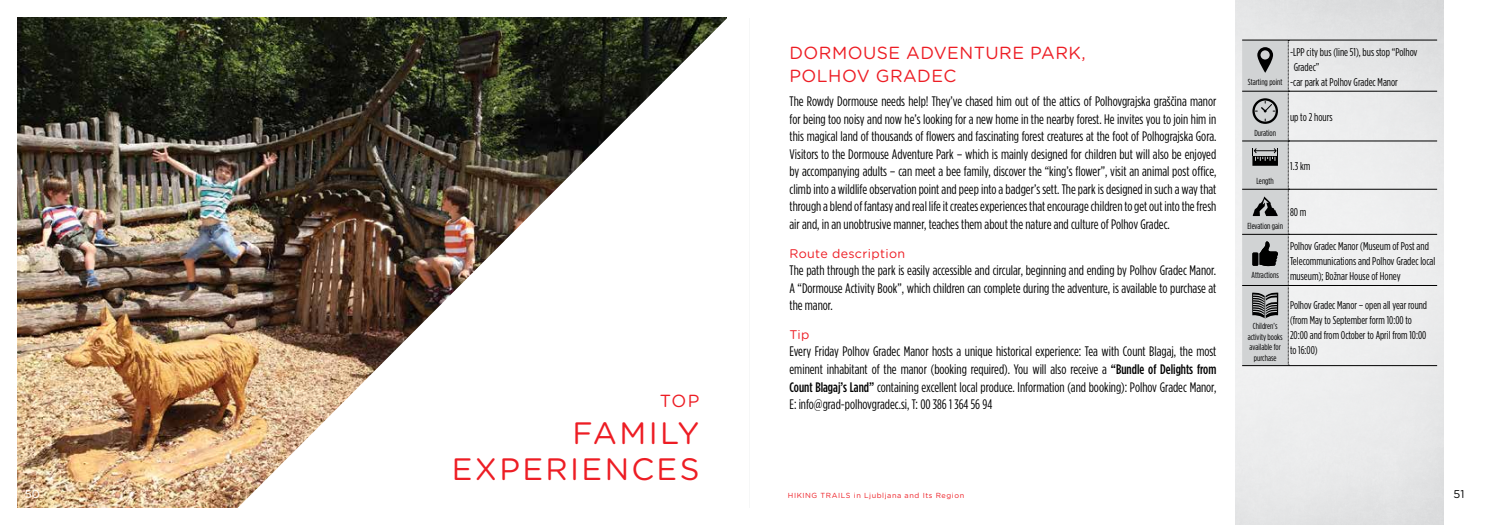
<style>
.page{position:relative;width:1489px;height:525px;background:#fff}
.page>*{position:absolute;margin:0;border:0;box-sizing:border-box;transform-origin:0 0}
.t1{font:30.88px/36.2px "Gotham Rounded";letter-spacing:.075em;color:#ed1d24;text-align:right}
.t2{font:17.5px/22.5px "Gotham Rounded";letter-spacing:.025em;color:#ed1d24}
.t3{font:13.75px/17.5px "Gotham Condensed";color:#000;text-align:justify}
.t4{font:12.5px "Gotham Rounded";letter-spacing:.025em;color:#ed1d24}
.t5{font:11.25px/15px "Gotham Condensed";color:#000}
.t6{font:11.25px "Gotham Rounded";color:#fff}
.t7{font:11.25px "Gotham Rounded";color:#000}
.t8{font:8.75px/10.5px "Gotham Condensed";color:#000;text-align:center}
.t9{font:7.38px "Gotham Rounded";letter-spacing:.075em;color:#ed1d24}
.s1{font-weight:500}
</style>
<div class="page">
<img style="left:18px;top:18px;width:202px;height:489px">
<img style="left:1235px;top:0;width:208px;height:524px">
<img style="left:220px;top:17px;width:507px;height:491px">
<hr style="left:1288px;top:40px;width:148px;height:1px;background:#000">
<hr style="left:1288px;top:91px;width:148px;height:1px;background:#000">
<hr style="left:1288px;top:141px;width:148px;height:1px;background:#000">
<hr style="left:1288px;top:189px;width:148px;height:1px;background:#000">
<hr style="left:1288px;top:234px;width:148px;height:1px;background:#000">
<hr style="left:1288px;top:285px;width:148px;height:1px;background:#000">
<hr style="left:1241px;top:365px;width:47px;height:1px;background:#000">
<hr style="left:1288px;top:365px;width:148px;height:1px;background:#000">
<svg style="left:1241px;top:40px;width:48px;height:325px;background:#b9babb"></svg>
<p class="t2" style="left:659px;top:389px;width:41px">TOP</p>
<h1 class="t1" style="left:452px;top:413px;width:249px">FAMILY<br>EXPERIENCES</h1>
<p class="t2" style="left:789px;top:41px;width:298px">DORMOUSE ADVENTURE PARK,<br>POLHOV GRADEC</p>
<p class="t3" style="left:789px;top:92px;width:428px">The Rowdy Dormouse needs help! They’ve chased him out of the attics of Polhovgrajska graščina manor for being too noisy and now he’s looking for a new home in the nearby forest. He invites you to join him in this magical land of thousands of flowers and fascinating forest creatures at the foot of Polhograjska Gora.<br>Visitors to the Dormouse Adventure Park – which is mainly designed for children but will also be enjoyed by accompanying adults – can meet a bee family, discover the “king’s flower”, visit an animal post office, climb into a wildlife observation point and peep into a badger’s sett. The park is designed in such a way that through a blend of fantasy and real life it creates experiences that encourage children to get out into the fresh air and, in an unobtrusive manner, teaches them about the nature and culture of Polhov Gradec.</p>
<p class="t4" style="left:789px;top:244px;width:117px">Route description</p>
<p class="t3" style="left:789px;top:261px;width:428px">The path through the park is easily accessible and circular, beginning and ending by Polhov Gradec Manor.<br>A “Dormouse Activity Book”, which children can complete during the adventure, is available to purchase at the manor.</p>
<p class="t4" style="left:789px;top:326px;width:21px">Tip</p>
<p class="t3" style="left:789px;top:342px;width:428px">Every Friday Polhov Gradec Manor hosts a unique historical experience: Tea with Count Blagaj, the most eminent inhabitant of the manor (booking required). You will also receive a <span class="s1">“Bundle of Delights from Count Blagaj’s Land”</span> containing excellent local produce. Information (and booking): Polhov Gradec Manor, E: info@grad-polhovgradec.si, T: 00 386 1 364 56 94</p>
<p class="t8" style="left:1247px;top:76px;width:36px">Starting point</p>
<p class="t5" style="left:1289px;top:45px;width:129px">-LPP city bus (line 51), bus stop “Polhov</p>
<p class="t5" style="left:1293px;top:60px;width:27px">Gradec”</p>
<p class="t5" style="left:1289px;top:75px;width:109px">-car park at Polhov Gradec Manor</p>
<p class="t8" style="left:1254px;top:127px;width:23px">Duration</p>
<p class="t5" style="left:1289px;top:109px;width:44px">up to 2 hours</p>
<p class="t8" style="left:1256px;top:176px;width:19px">Length</p>
<p class="t5" style="left:1289px;top:158px;width:22px">1.3 km</p>
<p class="t5" style="left:1289px;top:205px;width:18px">80 m</p>
<p class="t8" style="left:1247px;top:221px;width:37px">Elevation gain</p>
<p class="t8" style="left:1251px;top:269px;width:29px">Attractions</p>
<p class="t5" style="left:1289px;top:239px;width:147px">Polhov Gradec Manor (Museum of Post and<br>Telecommunications and Polhov Gradec local museum); Božnar House of Honey</p>
<p class="t5" style="left:1289px;top:297px;width:139px">Polhov Gradec Manor – open all year round (from May to September form 10:00 to<br>20:00 and from October to April from 10:00 to 16:00)</p>
<p class="t8" style="left:1247px;top:320px;width:36px">Children’s activity books available for purchase</p>
<p class="t6" style="left:25px;top:485px;width:16px">50</p>
<p class="t9" style="left:788px;top:489px;width:178px">HIKING TRAILS in Ljubljana and Its Region</p>
<p class="t7" style="left:1453px;top:485px;width:12px">51</p>
</div>
